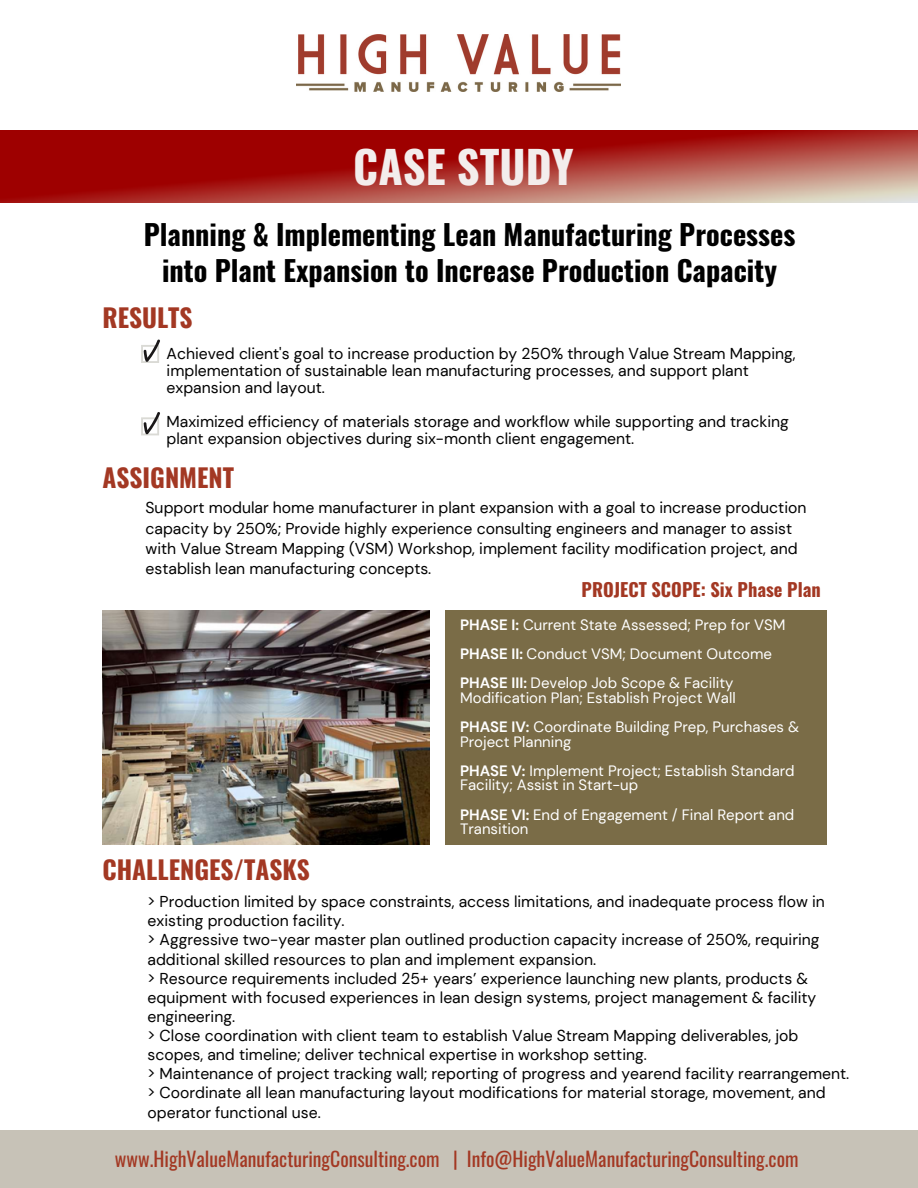
<style>
.page{position:relative;width:918px;height:1188px;background:#fff}
.page>*{position:absolute;margin:0;border:0;box-sizing:border-box;transform-origin:0 0}
.t1{font:700 44.4px "Oswald";color:#f3edec}
.t2{font:700 28.2px/36px "Oswald";color:#000;text-align:center}
.t3{font:700 25.35px "Oswald";color:#a33823}
.t4{font:19.8px "Oswald";color:#a33823}
.t5{font:700 18.3px "Oswald";color:#a33823}
.t6{font:15.75px/19.2px "DM Sans";color:#000}
.t7{font:15px/14.7px "DM Sans";color:#fff}
.s1{font-weight:700}
</style>
<div class="page">
<div style="left:446px;top:610px;width:381px;height:234px;background:#7a6c47"></div>
<svg style="left:141px;top:339px;width:19px;height:24px"></svg>
<img style="left:0;top:130px;width:918px;height:72px">
<img style="left:297px;top:34px;width:324px;height:58px">
<div style="left:0;top:1131px;width:918px;height:57px;background:#c7c2b7"></div>
<svg style="left:141px;top:412px;width:19px;height:23px"></svg>
<img style="left:102px;top:610px;width:328px;height:234px">
<p class="t1" style="left:353px;top:132px;width:222px">CASE STUDY</p>
<h3 class="t2" style="left:144px;top:216px;width:653px">Planning &amp; Implementing Lean Manufacturing Processes into Plant Expansion to Increase Production Capacity</h3>
<p class="t3" style="left:102px;top:298px;width:92px">RESULTS</p>
<p class="t6" style="left:167px;top:346px;width:631px;line-height:16.8px">Achieved client's goal to increase production by 250% through Value Stream Mapping, implementation of sustainable lean manufacturing processes, and support plant expansion and layout.</p>
<p class="t6" style="left:167px;top:413px;width:624px;line-height:16.8px">Maximized efficiency of materials storage and workflow while supporting and tracking plant expansion objectives during six-month client engagement.</p>
<h4 class="t3" style="left:102px;top:458px;width:133px">ASSIGNMENT</h4>
<p class="t6" style="left:146px;top:498px;width:662px;line-height:20.2px">Support modular home manufacturer in plant expansion with a goal to increase production capacity by 250%; Provide highly experience consulting engineers and manager to assist with Value Stream Mapping (VSM) Workshop, implement facility modification project, and establish lean manufacturing concepts.</p>
<p class="t5" style="left:582px;top:575px;width:241px">PROJECT SCOPE: Six Phase Plan</p>
<p class="t3" style="left:103px;top:850px;width:209px">CHALLENGES/TASKS</p>
<p class="t7" style="left:460px;top:617px;width:327px"><span class="s1">PHASE I:</span> Current State Assessed; Prep for VSM</p>
<p class="t7" style="left:460px;top:646px;width:314px"><span class="s1">PHASE II:</span> Conduct VSM; Document Outcome</p>
<p class="t7" style="left:460px;top:676px;width:277px"><span class="s1">PHASE III:</span> Develop Job Scope &amp; Facility<br>Modification Plan; Establish Project Wall</p>
<h3 class="t7" style="left:460px;top:719px;width:340px"><span class="s1">PHASE IV:</span> Coordinate Building Prep, Purchases &amp;<br>Project Planning</h3>
<p class="t7" style="left:460px;top:763px;width:336px"><span class="s1">PHASE V:</span> Implement Project; Establish Standard<br>Facility; Assist in Start-up</p>
<p class="t7" style="left:460px;top:807px;width:336px"><span class="s1">PHASE VI:</span> End of Engagement / Final Report and<br>Transition</p>
<h2 class="t6" style="left:148px;top:892px;width:679px">&gt; Production limited by space constraints, access limitations, and inadequate process flow in existing production facility.</h2>
<h3 class="t6" style="left:148px;top:931px;width:673px">&gt; Aggressive two-year master plan outlined production capacity increase of 250%, requiring additional skilled resources to plan and implement expansion.</h3>
<p class="t6" style="left:148px;top:969px;width:670px">&gt; Resource requirements included 25+ years’ experience launching new plants, products &amp; equipment with focused experiences in lean design systems, project management &amp; facility engineering.</p>
<p class="t6" style="left:148px;top:1026px;width:652px">&gt; Close coordination with client team to establish Value Stream Mapping deliverables, job scopes, and timeline; deliver technical expertise in workshop setting.</p>
<p class="t6" style="left:148px;top:1064px;width:703px">&gt; Maintenance of project tracking wall; reporting of progress and yearend facility rearrangement.</p>
<p class="t6" style="left:148px;top:1084px;width:680px">&gt; Coordinate all lean manufacturing layout modifications for material storage, movement, and operator functional use.</p>
<p class="t4" style="left:115px;top:1143px;width:685px">www.HighValueManufacturingConsulting.com | Info@HighValueManufacturingConsulting.com</p>
</div>
